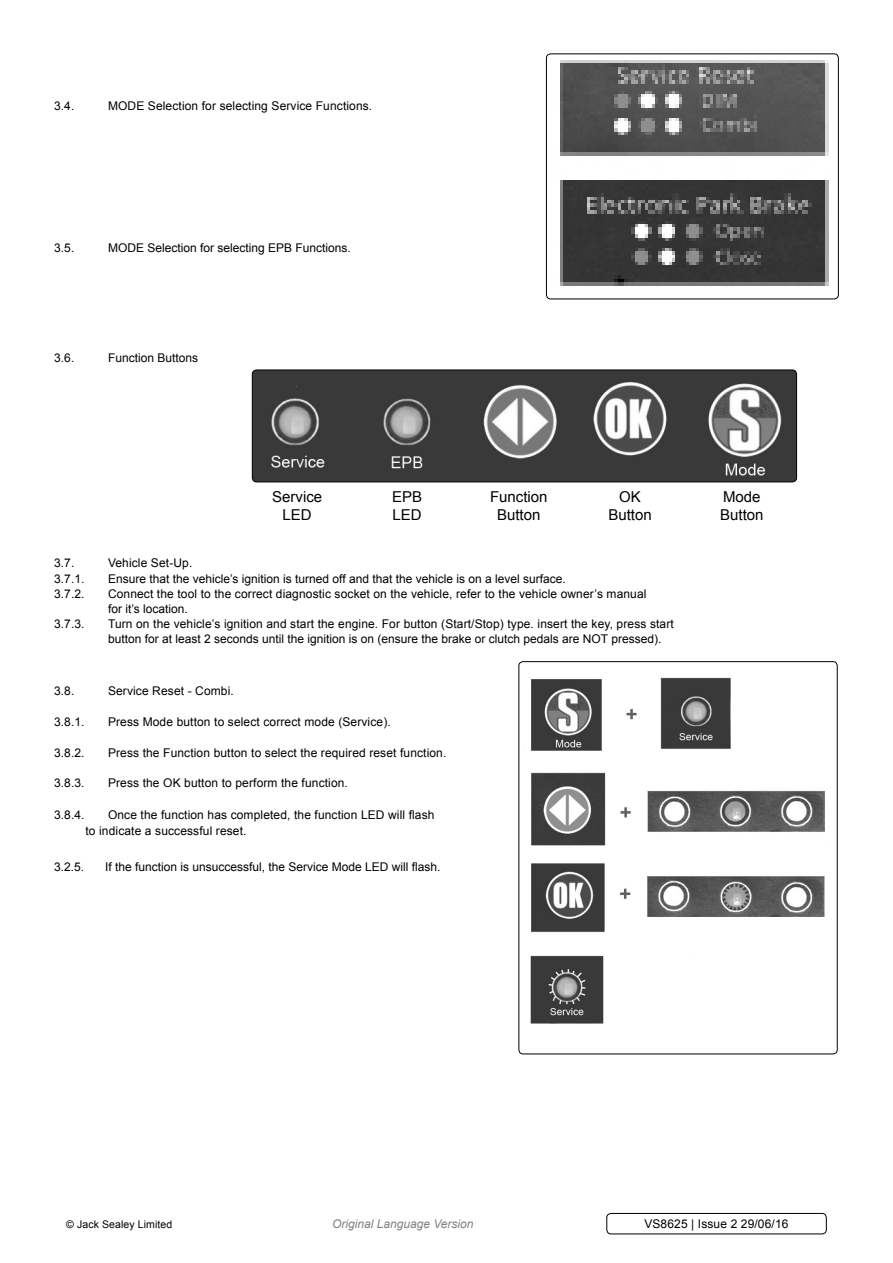
<style>
.page{position:relative;width:893px;height:1263px;background:#fff}
.page>*{position:absolute;margin:0;border:0;box-sizing:border-box;transform-origin:0 0}
.t1{font:15px/18px "Arial";color:#000}
.t2{font:12px/15px "Arial";letter-spacing:.01em;color:#000}
.t3{font:italic 12px "Arial";color:#808285}
.t4{font:10.5px "Arial";letter-spacing:.01em;color:#000}
</style>
<div class="page">
<div style="left:606px;top:1213px;width:221px;height:21px;border:1px solid #000;border-radius:4px"></div>
<img style="left:548px;top:55px;width:289px;height:231px">
<div style="left:546px;top:53px;width:293px;height:246px;border:1px solid #000;border-radius:4px"></div>
<img style="left:252px;top:370px;width:545px;height:112px">
<div style="left:252px;top:370px;width:545px;height:112px;border:1px solid #000;border-radius:4px"></div>
<img style="left:520px;top:663px;width:316px;height:361px">
<div style="left:518px;top:661px;width:320px;height:393px;border:1px solid #000;border-radius:4px"></div>
<p class="t2" style="left:54px;top:98px;width:39px">3.4. MODE</p>
<p class="t2" style="left:148px;top:98px;width:226px">Selection for selecting Service Functions.</p>
<p class="t2" style="left:54px;top:240px;width:22px">3.5.</p>
<p class="t2" style="left:108px;top:240px;width:10px">MODE</p>
<p class="t2" style="left:147px;top:240px;width:205px">Selection for selecting EPB Functions.</p>
<p class="t2" style="left:54px;top:350px;width:22px">3.6.</p>
<p class="t2" style="left:108px;top:350px;width:92px">Function Buttons</p>
<p class="t1" style="left:283px;top:488px;width:41px;text-indent:-10px">Service<br>LED</p>
<p class="t1" style="left:392px;top:488px;width:32px">EPB<br>LED</p>
<p class="t1" style="left:608px;top:488px;width:45px;text-align:center">OK<br>Button</p>
<p class="t1" style="left:720px;top:488px;width:45px">Mode<br>Button</p>
<p class="t1" style="left:490px;top:488px;width:59px;text-align:center">Function<br>Button</p>
<p class="t2" style="left:54px;top:555px;width:22px">3.7.</p>
<p class="t2" style="left:108px;top:555px;width:86px">Vehicle Set-U p.</p>
<p class="t2" style="left:54px;top:571px;width:32px">3.7.1.</p>
<p class="t2" style="left:108px;top:571px;width:459px">Ensure that the vehicle’s ignition is turned off and that the vehicle is on a level surface.</p>
<p class="t2" style="left:54px;top:587px;width:32px">3.7.2.</p>
<p class="t2" style="left:108px;top:587px;width:540px">Connect the tool to the correct diagnostic socket on the vehicle, refer to the vehicle owner’s manual for it’s location.</p>
<p class="t2" style="left:54px;top:617px;width:32px">3.7.3.</p>
<p class="t2" style="left:108px;top:617px;width:567px">Turn on the vehicle’s ignition and start the engine. For button (Start/Stop) type. insert the key, press start button for at least 2 seconds until the ignition is on (ensure the brake or clutch pedals are NOT</p>
<p class="t2" style="left:611px;top:632px;width:52px">pressed).</p>
<p class="t2" style="left:54px;top:683px;width:22px">3.8.</p>
<p class="t2" style="left:108px;top:683px;width:127px">Service Reset - Combi.</p>
<p class="t2" style="left:54px;top:714px;width:32px">3.8.1.</p>
<p class="t2" style="left:108px;top:714px;width:284px">Press Mode button to select correct mode (Service).</p>
<p class="t2" style="left:54px;top:745px;width:32px">3.8.2.</p>
<p class="t2" style="left:108px;top:745px;width:340px">Press the Function button to select the required reset function.</p>
<p class="t2" style="left:54px;top:776px;width:32px">3.8.3.</p>
<p class="t2" style="left:108px;top:776px;width:241px">Press the OK button to perform the function.</p>
<p class="t2" style="left:54px;top:807px;width:32px">3.8.4.</p>
<p class="t2" style="left:86px;top:807px;width:350px;line-height:15.8px;text-indent:22px">Once the function has completed, the function LED will flash to indicate a successful reset.</p>
<p class="t2" style="left:54px;top:859px;width:32px">3.2.5.</p>
<p class="t2" style="left:105px;top:859px;width:337px">If the function is unsuccessful, the Service Mode LED will flash.</p>
<p class="t4" style="left:66px;top:1217px;width:108px">© Jack Sealey Limited</p>
<p class="t3" style="left:332px;top:1216px;width:143px">Original Language Version</p>
<p class="t2" style="left:644px;top:1217px;width:146px">VS8625 | Issue 2 29/06/16</p>
</div>
